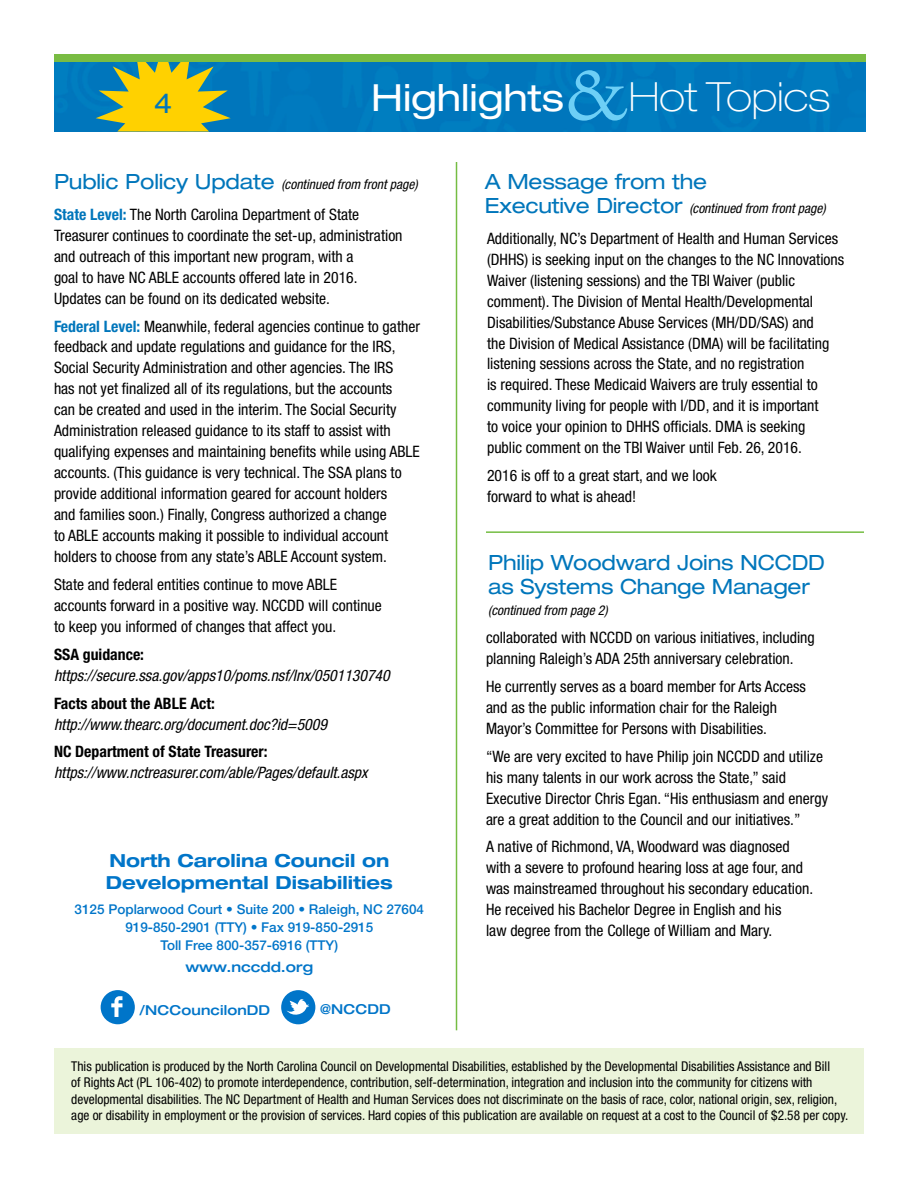
<style>
.page{position:relative;width:918px;height:1188px;background:#fff}
.page>*{position:absolute;margin:0;border:0;box-sizing:border-box;transform-origin:0 0}
.t1{font:100 expanded 40.35px "Helvetica Neue";color:#fff}
.t2{font:expanded 37.5px "Helvetica Neue";color:#fff}
.t3{font:expanded 27px "Helvetica Neue";color:#0076bb}
.t4{font:expanded 21px/24px "Helvetica Neue";letter-spacing:-.01em;color:#0076bb}
.t5{font:700 expanded 18px/21.6px "Helvetica Neue";color:#0075c9}
.t6{font:condensed 15.75px/21px "Helvetica Neue";color:#000}
.t7{font:italic condensed 15.75px "Helvetica Neue";color:#000}
.t8{font:700 condensed 15.75px "Helvetica Neue";color:#000}
.t9{font:500 expanded 14.1px "Helvetica Neue";color:#0075c9}
.t10{font:500 expanded 13.65px "Helvetica Neue";letter-spacing:.01em;color:#0075c9}
.t11{font:condensed 13.5px/16.2px "Helvetica Neue";color:#000}
.t12{font:italic condensed 13.5px "Helvetica Neue";color:#000}
.t13{font:500 13.5px/18.3px "Helvetica Neue";color:#0075c9;text-align:center}
.s1{font-style:normal;font-stretch:expanded;font-size:21px;color:#0076bb}
.s2{font-weight:700;color:#0076bb}
</style>
<div class="page">
<div style="left:54px;top:61px;width:811px;height:71px;background:#0076bc"></div>
<svg style="left:569px;top:70px;width:58px;height:51px;background:#2192ce"></svg>
<svg style="left:96px;top:61px;width:135px;height:71px;background:#9fb046"></svg>
<div style="left:54px;top:54px;width:811px;height:7px;background:#79bc43"></div>
<div style="left:54px;top:1049px;width:810px;height:85px;background:#ebf4da"></div>
<hr style="left:456px;top:162px;width:1px;height:868px;background:#75bd43">
<hr style="left:486px;top:531px;width:378px;height:2px;background:#75bd43">
<div style="left:281px;top:990px;width:34px;height:34px;background:#0075c9;border-radius:50%"></div>
<svg style="left:286px;top:999px;width:23px;height:16px"></svg>
<div style="left:101px;top:990px;width:34px;height:34px;background:#0075c9;border-radius:50%"></div>
<svg style="left:111px;top:996px;width:11px;height:21px"></svg>
<h3 class="t3" style="left:154px;top:87px;width:20px">4</h3>
<h2 class="t2" style="left:371px;top:74px;width:194px">Highlights</h2>
<h1 class="t1" style="left:629px;top:73px;width:203px">Hot Topics</h1>
<p class="t12" style="left:54px;top:177px;width:365px"><span class="s1">Public Policy Update</span> (continued from front page)</p>
<p class="t6" style="left:54px;top:204px;width:350px"><span class="s2">State Level:</span> The North Carolina Department of State Treasurer continues to coordinate the set-up, administration and outreach of this important new program, with a<br>goal to have NC ABLE accounts offered late in 2016.<br>Updates can be found on its dedicated website.</p>
<p class="t6" style="left:54px;top:315px;width:368px"><span class="s2">Federal Level:</span> Meanwhile, federal agencies continue to gather feedback and update regulations and guidance for the IRS, Social Security Administration and other agencies. The IRS<br>has not yet finalized all of its regulations, but the accounts<br>can be created and used in the interim. The Social Security Administration released guidance to its staff to assist with qualifying expenses and maintaining benefits while using ABLE accounts. (This guidance is very technical. The SSA plans to provide additional information geared for account holders<br>and families soon.) Finally, Congress authorized a change<br>to ABLE accounts making it possible to individual account holders to choose from any state’s ABLE Account system.</p>
<p class="t6" style="left:54px;top:574px;width:329px">State and federal entities continue to move ABLE accounts forward in a positive way. NCCDD will continue to keep you informed of changes that affect you.</p>
<p class="t8" style="left:54px;top:645px;width:92px">SSA guidance:</p>
<p class="t7" style="left:54px;top:666px;width:337px">https://secure.ssa.gov/apps10/poms.nsf/lnx/0501130740</p>
<p class="t8" style="left:54px;top:694px;width:162px">Facts about the ABLE Act:</p>
<p class="t7" style="left:54px;top:715px;width:274px">http://www.thearc.org/document.doc?id=5009</p>
<p class="t8" style="left:54px;top:742px;width:215px">NC Department of State Treasurer:</p>
<p class="t7" style="left:54px;top:764px;width:315px">https://www.nctreasurer.com/able/Pages/default.aspx</p>
<p class="t5" style="left:106px;top:850px;width:288px">North Carolina Council on<br>Developmental Disabilities</p>
<p class="t13" style="left:75px;top:900px;width:351px">3125 Poplarwood Court • Suite 200 • Raleigh, NC 27604<br>919-850-2901 (TTY) • Fax 919-850-2915<br>Toll Free 800-357-6916 (TTY)</p>
<p class="t9" style="left:185px;top:958px;width:129px">www.nccdd.org</p>
<p class="t10" style="left:139px;top:1001px;width:132px">/NCCouncilonDD</p>
<p class="t10" style="left:320px;top:1000px;width:72px">@NCCDD</p>
<h3 class="t4" style="left:485px;top:169px;width:224px">A Message from the</h3>
<p class="t12" style="left:485px;top:201px;width:342px"><span class="s1">Executive Director</span> (continued from front page)</p>
<p class="t6" style="left:487px;top:227px;width:359px">Additionally, NC’s Department of Health and Human Services (DHHS) is seeking input on the changes to the NC Innovations Waiver (listening sessions) and the TBI Waiver (public comment). The Division of Mental Health/Developmental Disabilities/Substance Abuse Services (MH/DD/SAS) and<br>the Division of Medical Assistance (DMA) will be facilitating listening sessions across the State, and no registration<br>is required. These Medicaid Waivers are truly essential to community living for people with I/DD, and it is important<br>to voice your opinion to DHHS officials. DMA is seeking<br>public comment on the TBI Waiver until Feb. 26, 2016.</p>
<p class="t6" style="left:487px;top:465px;width:231px">2016 is off to a great start, and we look forward to what is ahead!</p>
<h3 class="t4" style="left:488px;top:550px;width:338px">Philip Woodward Joins NCCDD as Systems Change Manager</h3>
<p class="t12" style="left:488px;top:602px;width:121px">(continued from page 2)</p>
<p class="t6" style="left:486px;top:627px;width:330px">collaborated with NCCDD on various initiatives, including planning Raleigh’s ADA 25th anniversary celebration.</p>
<p class="t6" style="left:486px;top:676px;width:321px">He currently serves as a board member for Arts Access and as the public information chair for the Raleigh<br>Mayor’s Committee for Persons with Disabilities.</p>
<p class="t6" style="left:486px;top:745px;width:344px">“We are very excited to have Philip join NCCDD and utilize his many talents in our work across the State,” said Executive Director Chris Egan. “His enthusiasm and energy are a great addition to the Council and our initiatives.”</p>
<p class="t6" style="left:486px;top:836px;width:329px">A native of Richmond, VA, Woodward was diagnosed with a severe to profound hearing loss at age four, and was mainstreamed throughout his secondary education.<br>He received his Bachelor Degree in English and his<br>law degree from the College of William and Mary.</p>
<p class="t11" style="left:71px;top:1058px;width:779px">This publication is produced by the North Carolina Council on Developmental Disabilities, established by the Developmental Disabilities Assistance and Bill<br>of Rights Act (PL 106-402) to promote interdependence, contribution, self-determination, integration and inclusion into the community for citizens with developmental disabilities. The NC Department of Health and Human Services does not discriminate on the basis of race, color, national origin, sex, religion, age or disability in employment or the provision of services. Hard copies of this publication are available on request at a cost to the Council of $2.58 per copy.</p>
</div>
